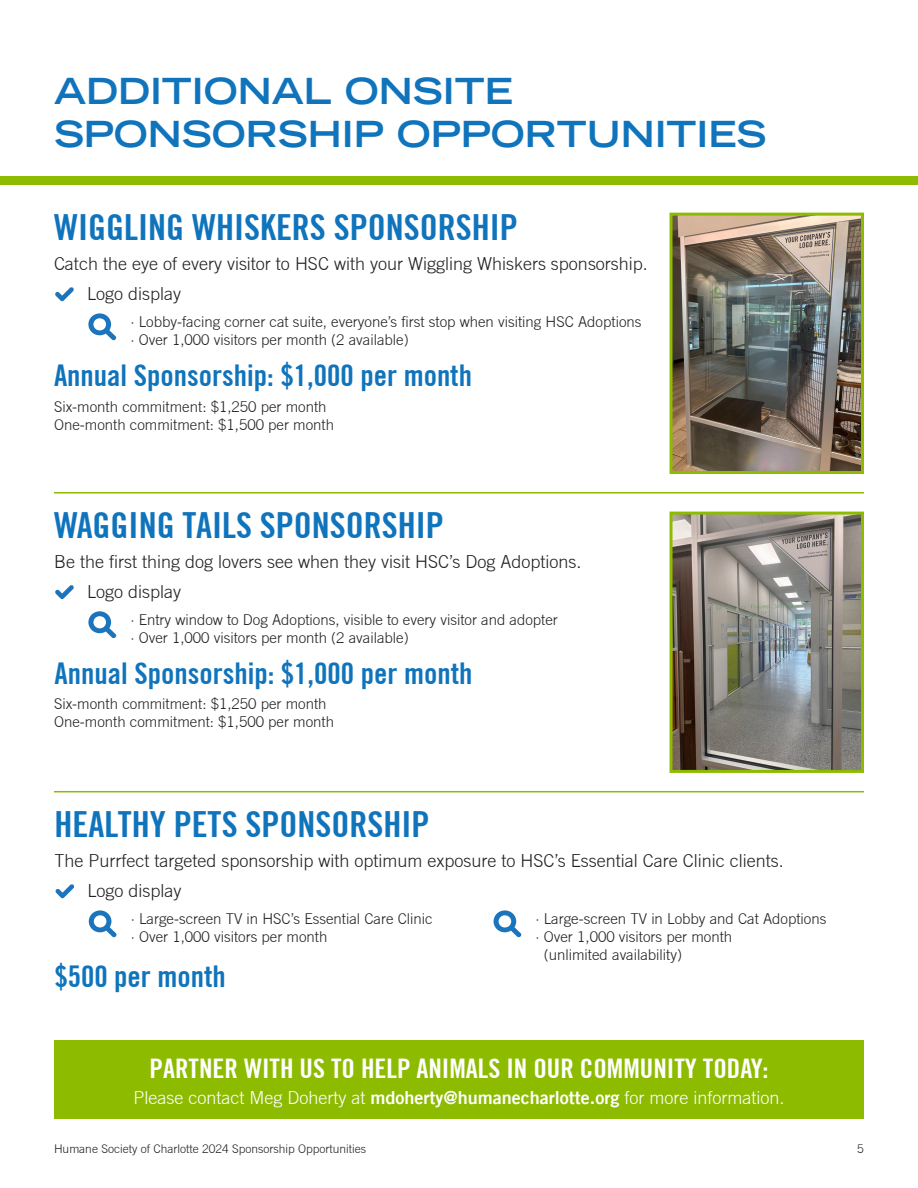
<style>
.page{position:relative;width:918px;height:1188px;background:#fff}
.page>*{position:absolute;margin:0;border:0;box-sizing:border-box;transform-origin:0 0}
.t1{font:700 condensed 36px "Trade Gothic No.20";color:#1074bc}
.t2{font:700 expanded 36px "Trade Gothic LH";color:#1074bc}
.t3{font:700 condensed 30px "Trade Gothic No.20";color:#1074bc}
.t4{font:700 condensed 27px "Trade Gothic No.20";color:#fff}
.t5{font:300 18px "Trade Gothic";color:#231f20}
.t6{font:300 18px "Trade Gothic";color:#fff}
.t7{font:300 15px/18px "Trade Gothic";color:#231f20}
.t8{font:300 12px "Trade Gothic";color:#231f20}
.s1{font-family:"Trade Gothic LT Bold Two";font-weight:400}
</style>
<div class="page">
<svg style="left:89px;top:910px;width:28px;height:27px"></svg>
<svg style="left:55px;top:884px;width:19px;height:14px"></svg>
<svg style="left:494px;top:910px;width:27px;height:27px"></svg>
<hr style="left:54px;top:791px;width:810px;height:1px;background:#8dbb00">
<svg style="left:88px;top:611px;width:28px;height:27px"></svg>
<svg style="left:55px;top:585px;width:19px;height:14px"></svg>
<img style="left:674px;top:516px;width:186px;height:253px">
<div style="left:670px;top:512px;width:194px;height:261px;border:3px solid #8dbb00"></div>
<hr style="left:54px;top:492px;width:810px;height:2px;background:#8dbb00">
<img style="left:674px;top:217px;width:186px;height:253px">
<div style="left:670px;top:213px;width:194px;height:261px;border:3px solid #8dbb00"></div>
<svg style="left:88px;top:313px;width:28px;height:27px"></svg>
<svg style="left:55px;top:287px;width:19px;height:14px"></svg>
<div style="left:0;top:177px;width:918px;height:8px;background:#8dbb00"></div>
<div style="left:54px;top:1041px;width:810px;height:78px;background:#8dbb00"></div>
<p class="t2" style="left:54px;top:68px;width:460px">ADDITIONAL ONSITE</p>
<p class="t2" style="left:54px;top:111px;width:714px">SPONSORSHIP OPPORTUNITIES</p>
<p class="t1" style="left:54px;top:206px;width:465px">WIGGLING WHISKERS SPONSORSHIP</p>
<p class="t5" style="left:54px;top:253px;width:595px">Catch the eye of every visitor to HSC with your Wiggling Whiskers sponsorship.</p>
<p class="t5" style="left:87px;top:283px;width:95px">Logo display</p>
<p class="t7" style="left:130px;top:312px;width:513px">· Lobby-facing corner cat suite, everyone’s first stop when visiting HSC Adoptions</p>
<p class="t7" style="left:130px;top:330px;width:280px">· Over 1,000 visitors per month (2 available)</p>
<p class="t3" style="left:54px;top:357px;width:419px">Annual Sponsorship: $1,000 per month</p>
<p class="t7" style="left:54px;top:397px;width:274px">Six-month commitment: $1,250 per month</p>
<p class="t7" style="left:54px;top:415px;width:282px">One-month commitment: $1,500 per month</p>
<p class="t1" style="left:54px;top:503px;width:391px">WAGGING TAILS SPONSORSHIP</p>
<p class="t5" style="left:54px;top:551px;width:529px">Be the first thing dog lovers see when they visit HSC’s Dog Adoptions.</p>
<p class="t5" style="left:87px;top:581px;width:95px">Logo display</p>
<p class="t7" style="left:130px;top:610px;width:429px">· Entry window to Dog Adoptions, visible to every visitor and adopter</p>
<p class="t7" style="left:130px;top:628px;width:280px">· Over 1,000 visitors per month (2 available)</p>
<p class="t3" style="left:55px;top:655px;width:419px">Annual Sponsorship: $1,000 per month</p>
<p class="t7" style="left:54px;top:694px;width:274px">Six-month commitment: $1,250 per month</p>
<p class="t7" style="left:54px;top:712px;width:282px">One-month commitment: $1,500 per month</p>
<p class="t1" style="left:54px;top:802px;width:377px">HEALTHY PETS SPONSORSHIP</p>
<p class="t5" style="left:54px;top:850px;width:731px">The Purrfect targeted sponsorship with optimum exposure to HSC’s Essential Care Clinic clients.</p>
<p class="t5" style="left:88px;top:880px;width:95px">Logo display</p>
<p class="t7" style="left:131px;top:910px;width:303px">· Large-screen TV in HSC’s Essential Care Clinic</p>
<p class="t7" style="left:131px;top:928px;width:198px">· Over 1,000 visitors per month</p>
<p class="t3" style="left:54px;top:958px;width:173px">$500 per month</p>
<p class="t7" style="left:535px;top:910px;width:292px">· Large-screen TV in Lobby and Cat Adoptions</p>
<p class="t7" style="left:544px;top:928px;width:190px;text-indent:-8px">· Over 1,000 visitors per month (unlimited availability)</p>
<p class="t4" style="left:150px;top:1052px;width:620px">PARTNER WITH US TO HELP ANIMALS IN OUR COMMUNITY TODAY:</p>
<p class="t6" style="left:134px;top:1087px;width:652px">Please contact Meg Doherty at <span class="s1">mdoherty@humanecharlotte.org</span> for more information.</p>
<p class="t8" style="left:54px;top:1142px;width:314px">Humane Society of Charlotte 2024 Sponsorship Opportunities</p>
<p class="t8" style="left:857px;top:1142px;width:8px">5</p>
</div>
